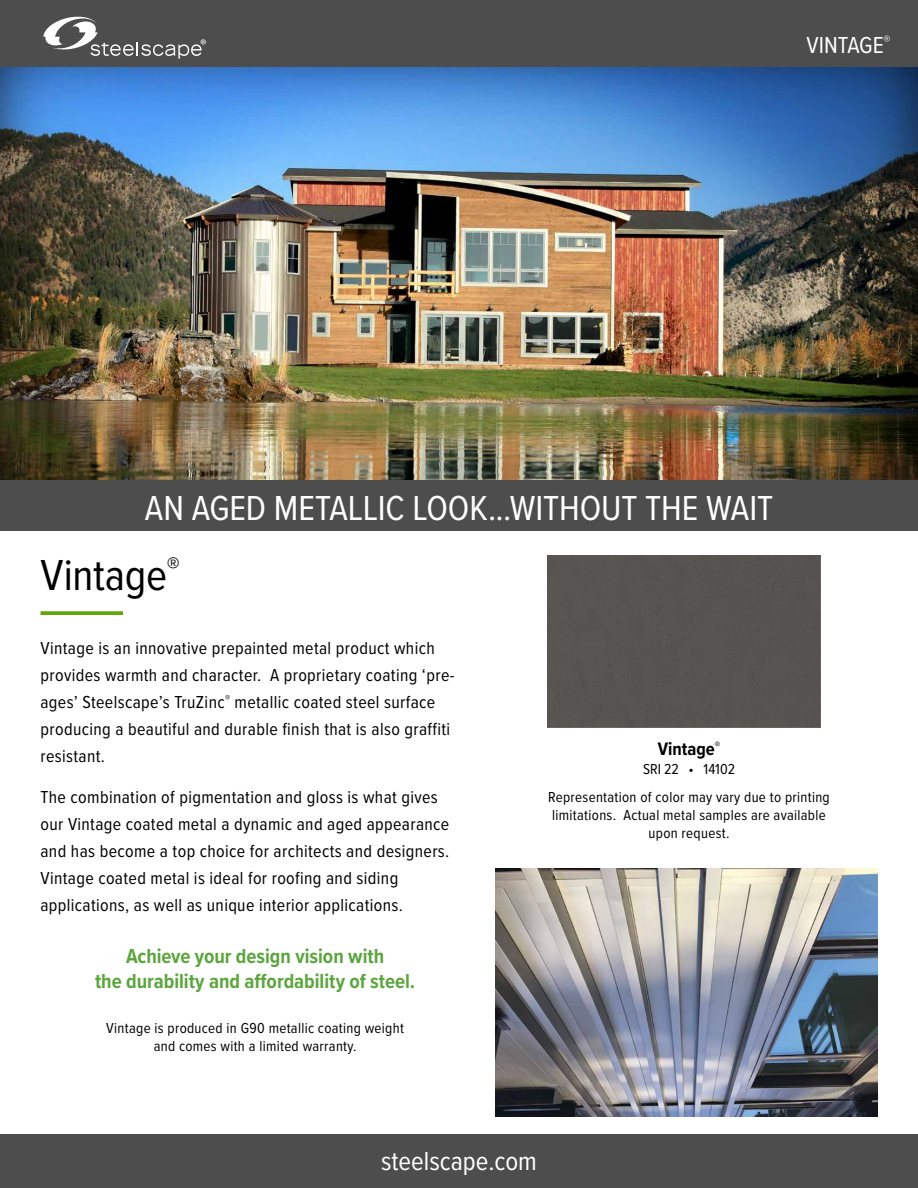
<style>
.page{position:relative;width:918px;height:1188px;background:#fff}
.page>*{position:absolute;margin:0;border:0;box-sizing:border-box;transform-origin:0 0}
.t1{font:45px "Proxima Nova Cond";letter-spacing:-.005em;color:#000}
.t2{font:36px "Proxima Nova Cond";letter-spacing:-.005em;color:#fff}
.t3{font:27px "Proxima Nova Cond";color:#fff}
.t4{font:24px "Proxima Nova Cond";color:#fff}
.t5{font:700 21px/25.2px "Proxima Nova Cond";color:#5da53f;text-align:center}
.t6{font:700 18.75px "Proxima Nova Cond";color:#000}
.t7{font:18px/27px "Proxima Nova Cond";letter-spacing:.02em;color:#000}
.t8{font:15.45px "Myriad Pro";color:#fff}
.t9{font:15px/18px "Proxima Nova Cond";letter-spacing:.02em;color:#000;text-align:center}
.t10{font:15px "Proxima Nova Cond";color:#000}
</style>
<div class="page">
<div style="left:548px;top:555px;width:272px;height:172px;background:#575450"></div>
<div style="left:0;top:1134px;width:918px;height:54px;background:#4d4d4d"></div>
<div style="left:0;top:480px;width:918px;height:51px;background:#4d4d4d"></div>
<div style="left:0;top:0;width:918px;height:68px;background:#4d4d4d"></div>
<img style="left:0;top:68px;width:918px;height:412px">
<svg style="left:40px;top:611px;width:83px;height:4px"></svg>
<img style="left:496px;top:868px;width:382px;height:249px">
<svg style="left:43px;top:16px;width:159px;height:43px"></svg>
<p class="t8" style="left:200px;top:35px;width:8px">®</p>
<p class="t4" style="left:806px;top:27px;width:86px">VINTAGE<sup>®</sup></p>
<p class="t2" style="left:145px;top:482px;width:630px">AN AGED METALLIC LOOK...WITHOUT THE WAIT</p>
<p class="t1" style="left:40px;top:542px;width:141px">Vintage<sup>®</sup></p>
<p class="t7" style="left:40px;top:634px;width:416px">Vintage is an innovative prepainted metal product which provides warmth and character. A proprietary coating ‘pre&shy;ages’ Steelscape’s TruZinc<sup>®</sup> metallic coated steel surface producing a beautiful and durable finish that is also graffiti resistant.</p>
<p class="t7" style="left:40px;top:783px;width:410px">The combination of pigmentation and gloss is what gives our Vintage coated metal a dynamic and aged appearance and has become a top choice for architects and designers.<br>Vintage coated metal is ideal for roofing and siding applications, as well as unique interior applications.</p>
<p class="t5" style="left:95px;top:943px;width:322px">Achieve your design vision with<br>the durability and affordability of steel.</p>
<p class="t9" style="left:106px;top:1019px;width:299px">Vintage is produced in G90 metallic coating weight and comes with a limited warranty.</p>
<p class="t6" style="left:658px;top:735px;width:64px">Vintage<sup>®</sup></p>
<p class="t10" style="left:643px;top:758px;width:93px">SRI 22 • 14102</p>
<p class="t9" style="left:548px;top:787px;width:283px">Representation of color may vary due to printing limitations. Actual metal samples are available upon request.</p>
<p class="t3" style="left:381px;top:1142px;width:157px">steelscape.com</p>
</div>
